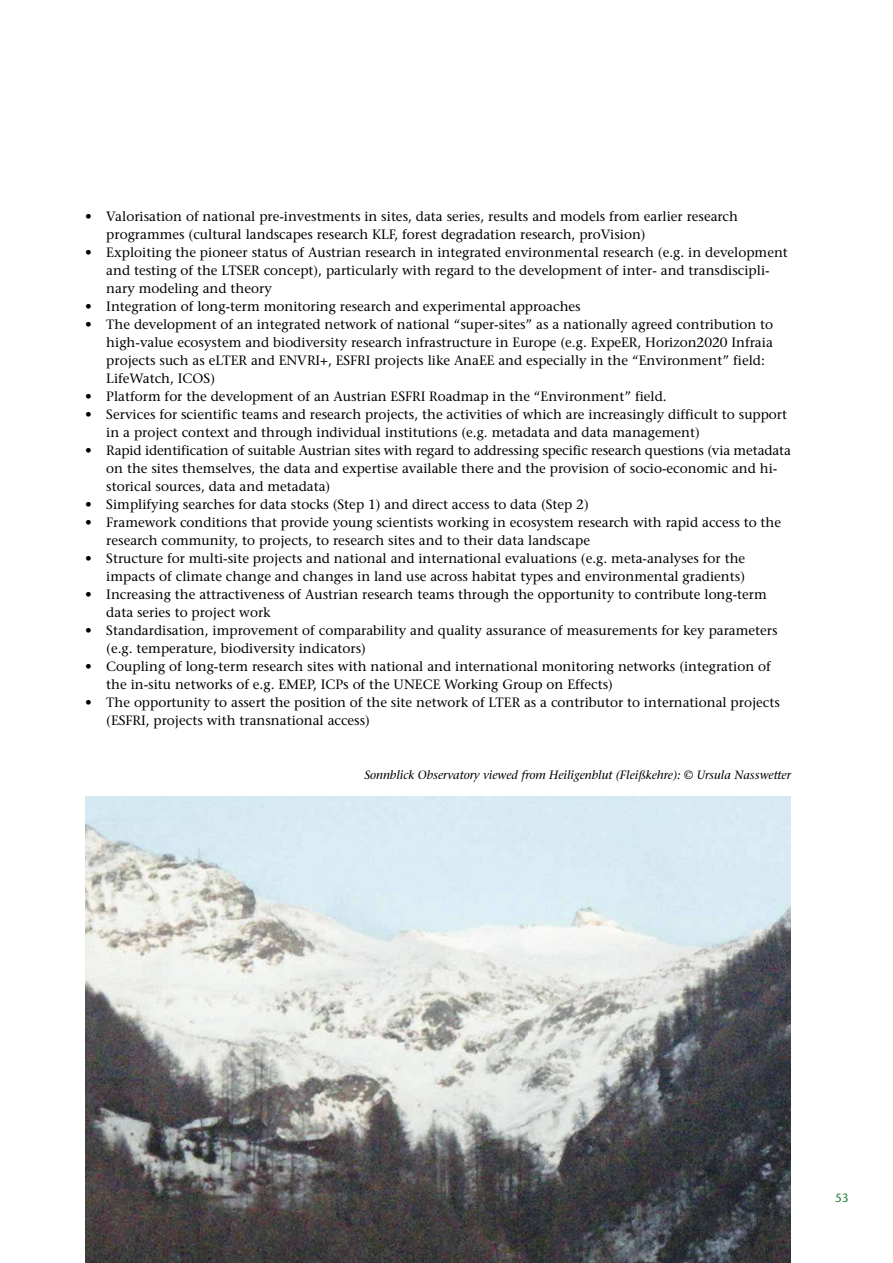
<style>
.page{position:relative;width:893px;height:1263px;background:#fff}
.page>*{position:absolute;margin:0;border:0;box-sizing:border-box;transform-origin:0 0}
.t1{font:13.5px/18px "Stone Serif";color:#000}
.t2{font:italic 12px "Stone Serif";color:#000}
.t3{font:12px "Stone Sans";color:#2a8135}
</style>
<div class="page">
<img style="left:85px;top:797px;width:706px;height:466px">
<p class="t1" style="left:106px;top:207px;width:633px;text-indent:-21px">• Valorisation of national pre-investments in sites, data series, results and models from earlier research programmes (cultural landscapes research KLF, forest degradation research, proVision)</p>
<p class="t1" style="left:106px;top:243px;width:683px;text-indent:-21px">• Exploiting the pioneer status of Austrian research in integrated environmental research (e.g. in development and testing of the LTSER concept), particularly with regard to the development of inter- and transdiscipli&shy;nary modeling and theory</p>
<p class="t1" style="left:85px;top:297px;width:497px">• Integration of long-term monitoring research and experimental approaches</p>
<p class="t1" style="left:106px;top:315px;width:668px;text-indent:-21px">• The development of an integrated network of national “super-sites” as a nationally agreed contribution to high-value ecosystem and biodiversity research infrastructure in Europe (e.g. ExpeER, Horizon2020 Infraia projects such as eLTER and ENVRI+, ESFRI projects like AnaEE and especially in the “Environment” field:<br>LifeWatch, ICOS)</p>
<p class="t1" style="left:85px;top:387px;width:583px">• Platform for the development of an Austrian ESFRI Roadmap in the “Environment” field.</p>
<p class="t1" style="left:106px;top:405px;width:682px;text-indent:-21px">• Services for scientific teams and research projects, the activities of which are increasingly difficult to support in a project context and through individual institutions (e.g. metadata and data management)</p>
<p class="t1" style="left:106px;top:441px;width:686px;text-indent:-21px">• Rapid identification of suitable Austrian sites with regard to addressing specific research questions (via metadata on the sites themselves, the data and expertise available there and the provision of socio-economic and hi&shy;storical sources, data and metadata)</p>
<p class="t1" style="left:85px;top:495px;width:505px">• Simplifying searches for data stocks (Step 1) and direct access to data (Step 2)</p>
<p class="t1" style="left:106px;top:513px;width:676px;text-indent:-21px">• Framework conditions that provide young scientists working in ecosystem research with rapid access to the research community, to projects, to research sites and to their data landscape</p>
<p class="t1" style="left:85px;top:549px;width:662px;text-align:right">• Structure for multi-site projects and national and international evaluations (e.g. meta-analyses for the impacts of climate change and changes in land use across habitat types and environmental gradients)</p>
<p class="t1" style="left:106px;top:585px;width:662px;text-indent:-21px">• Increasing the attractiveness of Austrian research teams through the opportunity to contribute long-term data series to project work</p>
<p class="t1" style="left:106px;top:621px;width:673px;text-indent:-21px">• Standardisation, improvement of comparability and quality assurance of measurements for key parameters (e.g. temperature, biodiversity indicators)</p>
<p class="t1" style="left:106px;top:657px;width:666px;text-indent:-21px">• Coupling of long-term research sites with national and international monitoring networks (integration of the in-situ networks of e.g. EMEP, ICPs of the UNECE Working Group on Effects)</p>
<p class="t1" style="left:106px;top:693px;width:675px;text-indent:-21px">• The opportunity to assert the position of the site network of LTER as a contributor to international projects (ESFRI, projects with transnational access)</p>
<p class="t2" style="left:364px;top:767px;width:428px">Sonnblick Observatory viewed from Heiligenblut (Fleißkehre): © Ursula Nasswetter</p>
<p class="t3" style="left:835px;top:1190px;width:15px">53</p>
</div>
